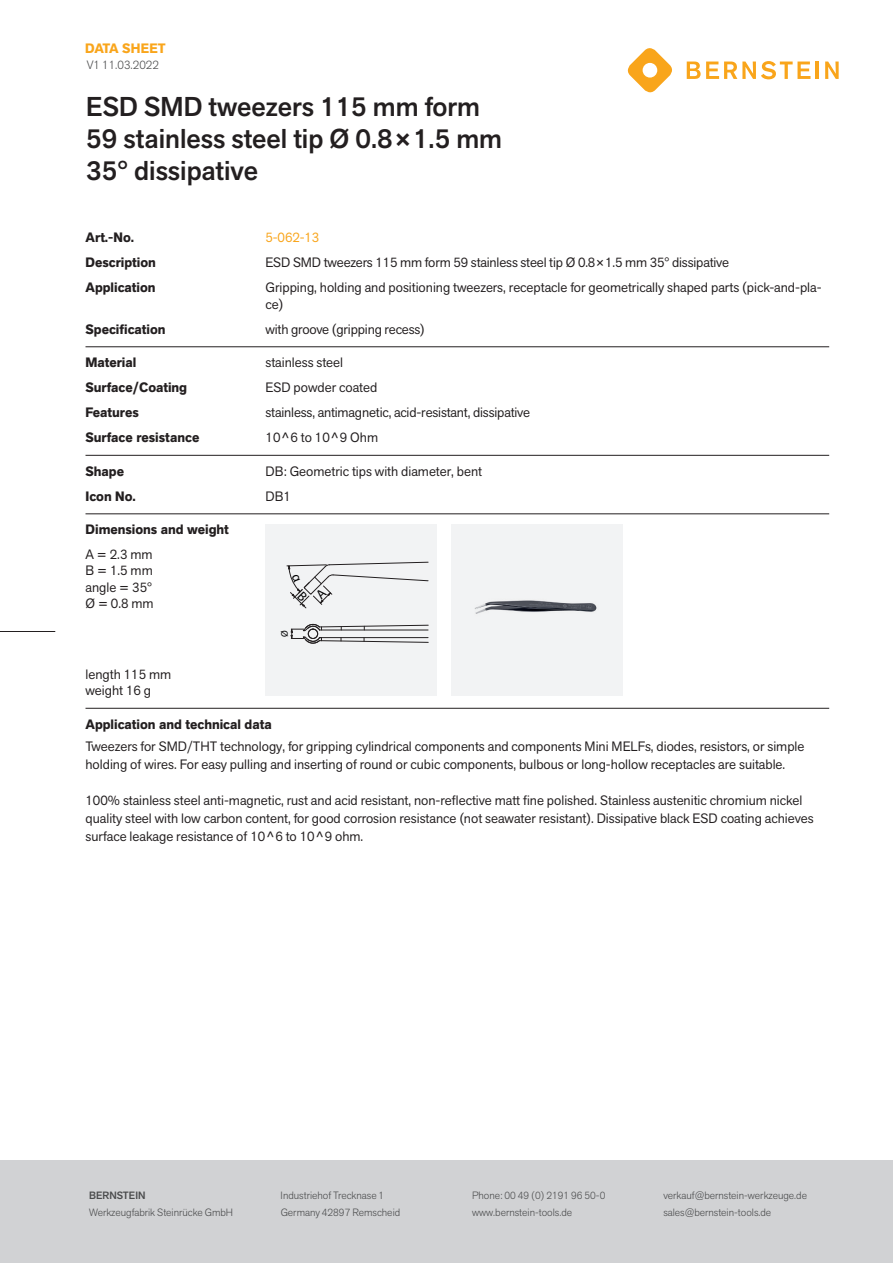
<style>
.page{position:relative;width:893px;height:1263px;background:#fff}
.page>*{position:absolute;margin:0;border:0;box-sizing:border-box;transform-origin:0 0}
.t1{font:500 27px/32.4px "Akzid Grtsk Next";color:#231f20}
.t2{font:13.5px/16.2px "Akzid Grtsk Next";color:#231f20}
.t3{font:700 13.5px "Akzid Grtsk Next";color:#231f20}
.t4{font:700 13.5px "Akzid Grtsk Next";letter-spacing:-.01em;color:#f9a51b}
.t5{font:13.5px "Akzid Grtsk Next";color:#f9a51b}
.t6{font:300 12px "Akzid Grtsk Next";color:#4b4c4d}
.t7{font:300 10.5px "Akzid Grtsk Next";color:#4b4c4d}
.t8{font:500 10.5px "Akzid Grtsk Next";color:#4b4c4d}
.t9{font:9.6px "ISOCPEUR";color:#000001}
</style>
<div class="page">
<div style="left:0;top:1161px;width:893px;height:102px;background:#d1d2d4"></div>
<hr style="left:86px;top:346px;width:743px;height:1px;background:#231f20">
<hr style="left:86px;top:455px;width:743px;height:1px;background:#231f20">
<hr style="left:86px;top:514px;width:743px;height:1px;background:#231f20">
<hr style="left:86px;top:708px;width:743px;height:1px;background:#231f20">
<div style="left:451px;top:525px;width:171px;height:171px;background:#f2f3f4"></div>
<img style="left:474px;top:600px;width:123px;height:14px">
<div style="left:266px;top:525px;width:171px;height:171px;background:#f2f3f4"></div>
<svg style="left:290px;top:624px;width:139px;height:20px"></svg>
<svg style="left:627px;top:48px;width:45px;height:45px"></svg>
<svg style="left:687px;top:61px;width:123px;height:18px"></svg>
<hr style="left:815px;top:62px;width:4px;height:17px;background:#f9a51b">
<svg style="left:825px;top:62px;width:14px;height:17px"></svg>
<hr style="left:0;top:631px;width:55px;height:1px;background:#231f20">
<svg style="left:286px;top:561px;width:143px;height:48px"></svg>
<p class="t4" style="left:85px;top:39px;width:82px">DATA SHEET</p>
<p class="t6" style="left:87px;top:57px;width:74px">V1 11.03.2022</p>
<h1 class="t1" style="left:86px;top:90px;width:417px">ESD SMD tweezers 115 mm form<br>59 stainless steel tip Ø 0.8×1.5 mm<br>35° dissipative</h1>
<p class="t3" style="left:86px;top:229px;width:50px">Art.-No.</p>
<p class="t5" style="left:265px;top:229px;width:55px">5-062-13</p>
<p class="t3" style="left:86px;top:254px;width:72px">Description</p>
<p class="t2" style="left:265px;top:254px;width:465px">ESD SMD tweezers 115 mm form 59 stainless steel tip Ø 0.8×1.5 mm 35° dissipative</p>
<p class="t3" style="left:86px;top:279px;width:72px">Application</p>
<p class="t2" style="left:265px;top:279px;width:558px">Gripping, holding and positioning tweezers, receptacle for geometrically shaped parts (pick-and-pla&shy;ce)</p>
<p class="t3" style="left:86px;top:320px;width:82px">Specification</p>
<p class="t2" style="left:265px;top:321px;width:161px">with groove (gripping recess)</p>
<p class="t3" style="left:86px;top:354px;width:52px">Material</p>
<p class="t2" style="left:265px;top:354px;width:79px">stainless steel</p>
<p class="t3" style="left:86px;top:379px;width:103px">Surface/Coating</p>
<p class="t2" style="left:265px;top:379px;width:113px">ESD powder coated</p>
<p class="t3" style="left:86px;top:404px;width:55px">Features</p>
<p class="t2" style="left:265px;top:404px;width:266px">stainless, antimagnetic, acid-resistant, dissipative</p>
<p class="t3" style="left:86px;top:429px;width:115px">Surface resistance</p>
<p class="t2" style="left:265px;top:429px;width:114px">10^6 to 10^9 Ohm</p>
<p class="t3" style="left:86px;top:462px;width:40px">Shape</p>
<p class="t2" style="left:265px;top:463px;width:218px">DB: Geometric tips with diameter, bent</p>
<p class="t3" style="left:86px;top:487px;width:52px">Icon No.</p>
<p class="t2" style="left:265px;top:488px;width:27px">DB1</p>
<p class="t3" style="left:86px;top:521px;width:145px">Dimensions and weight</p>
<p class="t2" style="left:86px;top:546px;width:70px">A = 2.3 mm<br>B = 1.5 mm angle = 35°<br>Ø = 0.8 mm</p>
<p class="t9" style="left:279px;top:637px;width:8px;rotate:-90deg">Ø</p>
<p class="t2" style="left:86px;top:666px;width:87px">length 115 mm weight 16 g</p>
<p class="t3" style="left:86px;top:715px;width:188px">Application and technical data</p>
<p class="t2" style="left:86px;top:737px;width:720px;line-height:18px">Tweezers for SMD/THT technology, for gripping cylindrical components and components Mini MELFs, diodes, resistors, or simple holding of wires. For easy pulling and inserting of round or cubic components, bulbous or long-hollow receptacles are suitable.</p>
<p class="t2" style="left:86px;top:791px;width:730px;line-height:18px">100% stainless steel anti-magnetic, rust and acid resistant, non-reflective matt fine polished. Stainless austenitic chromium nickel quality steel with low carbon content, for good corrosion resistance (not seawater resistant). Dissipative black ESD coating achieves surface leakage resistance of 10^6 to 10^9 ohm.</p>
<p class="t8" style="left:89px;top:1189px;width:58px">BERNSTEIN</p>
<p class="t7" style="left:281px;top:1189px;width:105px">Industriehof Trecknase 1</p>
<p class="t7" style="left:472px;top:1189px;width:135px">Phone: 00 49 (0) 2191 96 50-0</p>
<p class="t7" style="left:663px;top:1189px;width:145px">verkauf@bernstein-werkzeuge.de</p>
<p class="t7" style="left:89px;top:1205px;width:145px">Werkzeugfabrik Steinrücke GmbH</p>
<p class="t7" style="left:281px;top:1205px;width:121px">Germany 42897 Remscheid</p>
<p class="t7" style="left:472px;top:1205px;width:102px">www.bernstein-tools.de</p>
<p class="t7" style="left:663px;top:1205px;width:109px">sales@bernstein-tools.de</p>
</div>
